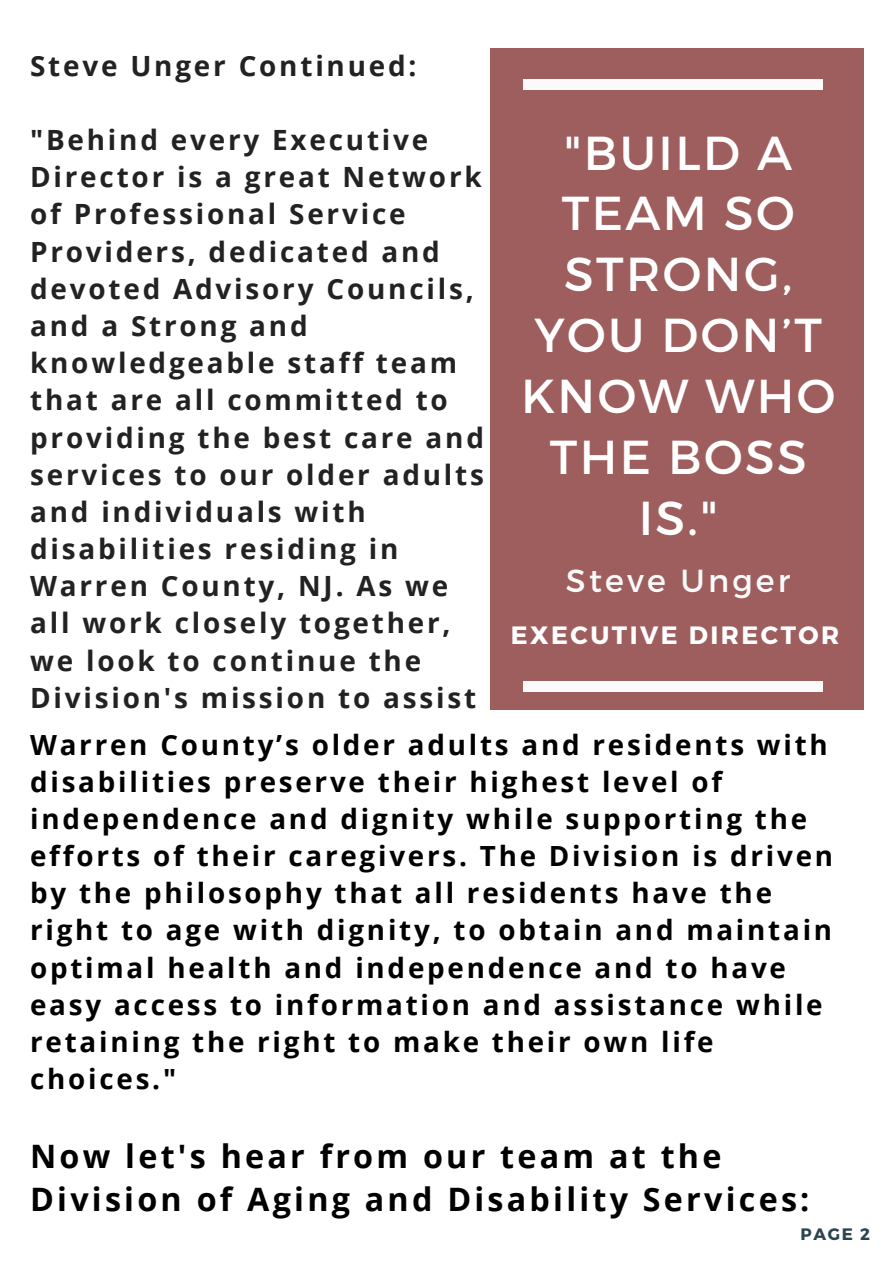
<style>
.page{position:relative;width:894px;height:1264px;background:#fff}
.page>*{position:absolute;margin:0;border:0;box-sizing:border-box;transform-origin:0 0}
.t1{font:47.55px/60.8px "Montserrat";letter-spacing:.05em;color:#fff;text-align:center}
.t2{font:700 32.25px/42.8px "Open Sans";letter-spacing:.1em;color:#000}
.t3{font:31.95px "Montserrat";letter-spacing:.1em;color:#fafafa}
.t4{font:700 27.9px/37.2px "Open Sans";letter-spacing:.1em;color:#222}
.t5{font:700 27.75px/37.2px "Open Sans";letter-spacing:.1em;color:#000}
.t6{font:700 25.05px "Montserrat";letter-spacing:.1em;color:#fff}
.t7{font:700 16.5px "Montserrat";color:#2c4450}
</style>
<div class="page">
<div style="left:490px;top:48px;width:373px;height:661px;background:#9e5e5e"></div>
<div style="left:523px;top:80px;width:300px;height:10px;background:#fafafa"></div>
<div style="left:523px;top:681px;width:300px;height:11px;background:#fafafa"></div>
<p class="t4" style="left:30px;top:46px;width:388px">Steve Unger Continued:</p>
<p class="t4" style="left:30px;top:121px;width:455px">"Behind every Executive<br>Director is a great Network of Professional Service<br>Providers, dedicated and devoted Advisory Councils, and a Strong and knowledgeable staff team that are all committed to providing the best care and services to our older adults and individuals with disabilities residing in<br>Warren County, NJ. As we all work closely together, we look to continue the<br>Division's mission to assist</p>
<p class="t5" style="left:30px;top:725px;width:804px">Warren County’s older adults and residents with disabilities preserve their highest level of independence and dignity while supporting the efforts of their caregivers. The Division is driven by the philosophy that all residents have the right to age with dignity, to obtain and maintain optimal health and independence and to have easy access to information and assistance while retaining the right to make their own life choices."</p>
<p class="t1" style="left:521px;top:120px;width:316px">"BUILD A<br>TEAM SO<br>STRONG,<br>YOU DON’T<br>KNOW WHO<br>THE BOSS<br>IS."</p>
<p class="t3" style="left:566px;top:559px;width:226px">Steve Unger</p>
<p class="t6" style="left:510px;top:618px;width:330px">EXECUTIVE DIRECTOR</p>
<p class="t2" style="left:30px;top:1133px;width:780px">Now let's hear from our team at the<br>Division of Aging and Disability Services:</p>
<p class="t7" style="left:800px;top:1222px;width:71px">PAGE 2</p>
</div>
